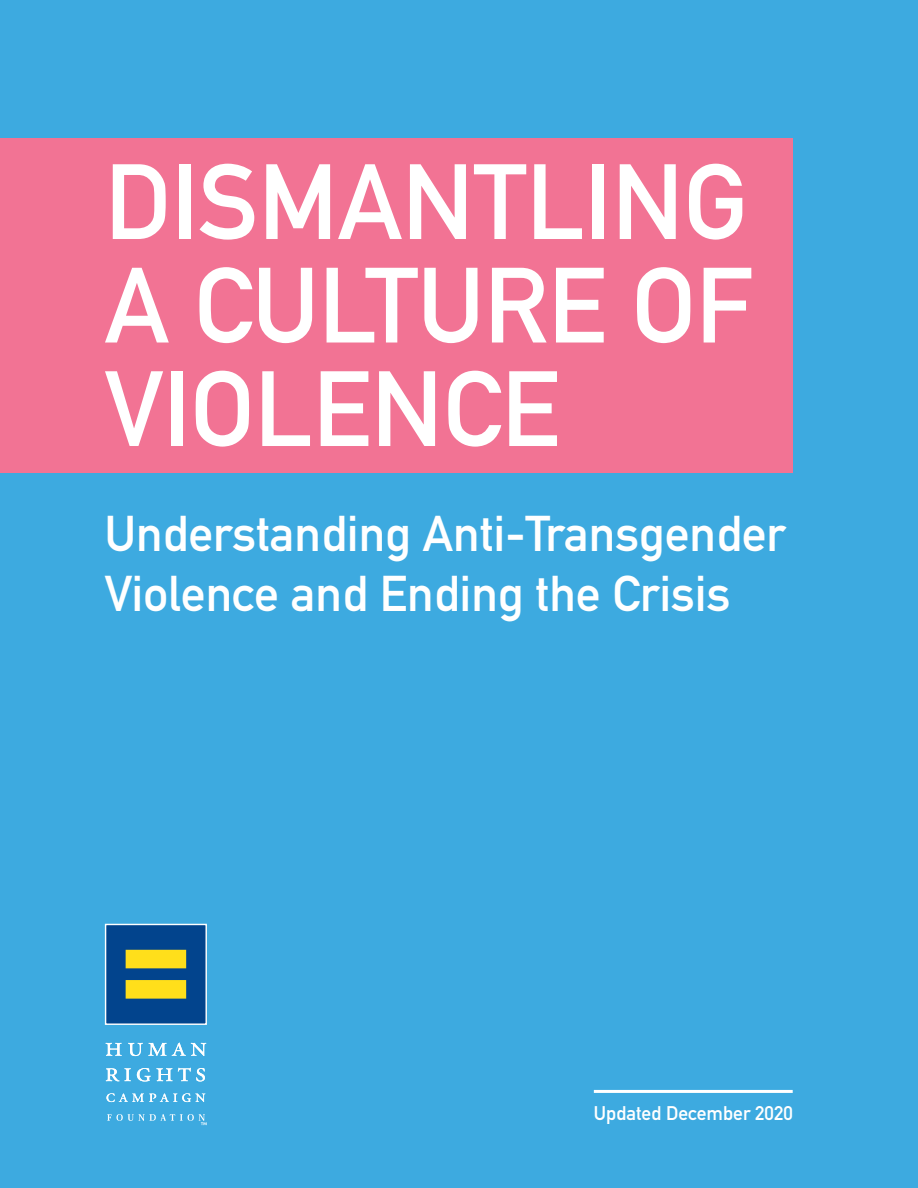
<style>
.page{position:relative;width:918px;height:1188px;background:#3daae0}
.page>*{position:absolute;margin:0;border:0;box-sizing:border-box;transform-origin:0 0}
.t1{font:700 105px/103.5px "DIN Alternate";color:#fff;text-align:justify}
.t2{font:700 49.5px "DIN Alternate";color:#fff}
.t3{font:700 19.5px "DIN Alternate";color:#fff}
</style>
<div class="page">
<div style="left:0;top:138px;width:793px;height:334px;background:#f27394"></div>
<svg style="left:106px;top:1043px;width:100px;height:59px"></svg>
<svg style="left:107px;top:1114px;width:100px;height:11px"></svg>
<div style="left:105px;top:924px;width:102px;height:101px;background:#02448d;border:1px solid #fff"></div>
<svg style="left:126px;top:950px;width:60px;height:49px"></svg>
<hr style="left:594px;top:1090px;width:199px;height:3px;background:#fff">
<p class="t1" style="left:105px;top:143px;width:649px">DISMANTLING A CULTURE OF VIOLENCE</p>
<p class="t2" style="left:105px;top:496px;width:682px">Understanding Anti-Transgender</p>
<p class="t2" style="left:105px;top:556px;width:627px">Violence and Ending the Crisis</p>
<p class="t3" style="left:594px;top:1098px;width:200px">Updated December 2020</p>
</div>
